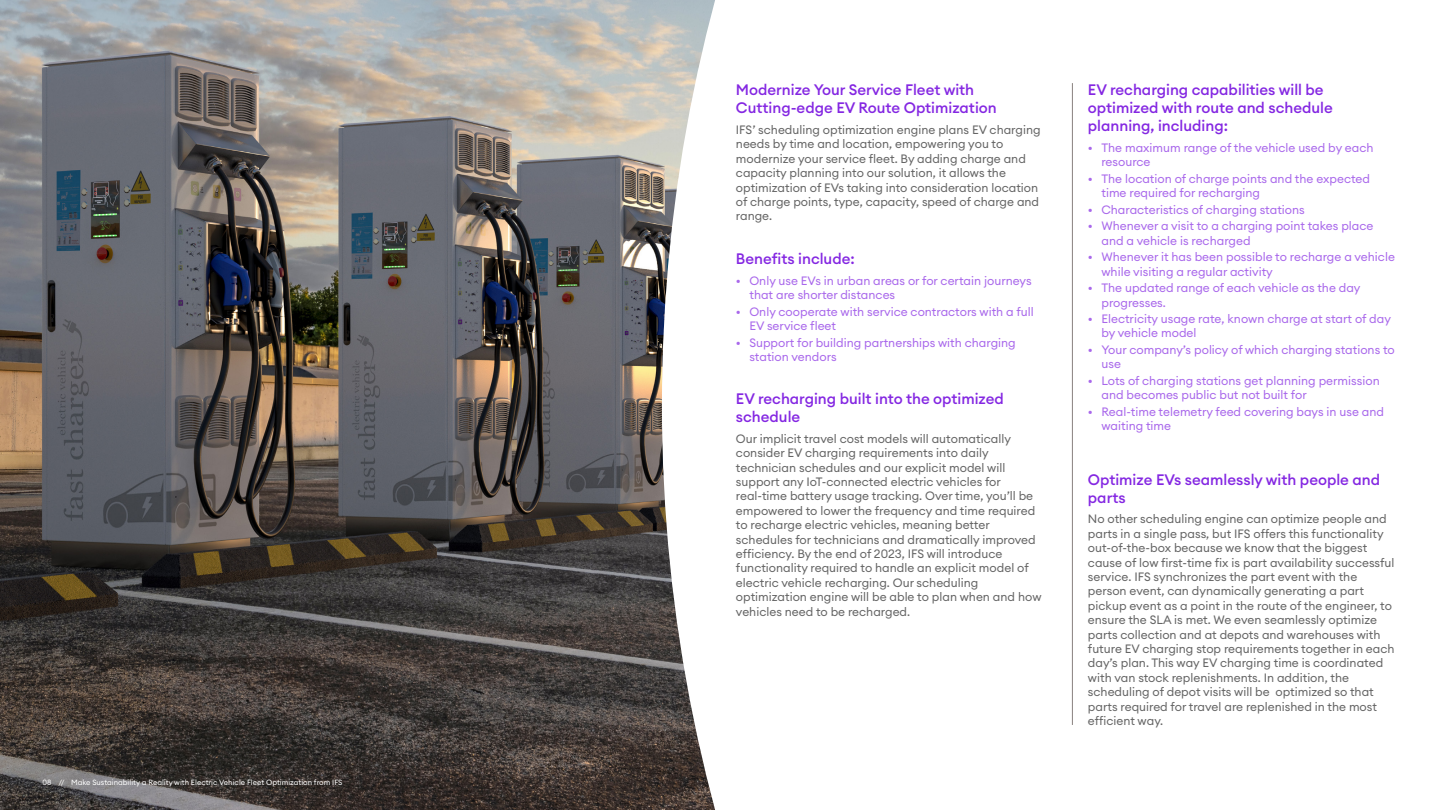
<style>
.page{position:relative;width:1440px;height:810px;background:#fff}
.page>*{position:absolute;margin:0;border:0;box-sizing:border-box;transform-origin:0 0}
.t1{font:500 15px/18px "Euclid Circular A";color:#8427e2}
.t2{font:12px/14.4px "Euclid Circular A";color:#656565}
.t3{font:12px/14.4px "Euclid Circular A";color:#a968eb}
.t4{font:7.5px "Euclid Circular A";color:#fff}
</style>
<div class="page">
<img style="left:0;top:0;width:662px;height:810px">
<svg style="left:662px;top:0;width:410px;height:810px"></svg>
<hr style="left:1072px;top:83px;width:1px;height:642px;background:#88817e">
<p class="t4" style="left:43px;top:778px;width:302px">08 // Make Sustainability a Reality with Electric Vehicle Fleet Optimization from IFS</p>
<p class="t1" style="left:736px;top:81px;width:262px">Modernize Your Service Fleet with<br>Cutting-edge EV Route Optimization</p>
<p class="t2" style="left:736px;top:122px;width:306px">IFS’ scheduling optimization engine plans EV charging needs by time and location, empowering you to modernize your service fleet. By adding charge and capacity planning into our solution, it allows the optimization of EVs taking into consideration location of charge points, type, capacity, speed of charge and range.</p>
<p class="t1" style="left:736px;top:250px;width:120px">Benefits include:</p>
<p class="t3" style="left:749px;top:273px;width:284px;text-indent:-14px">• Only use EVs in urban areas or for certain journeys that are shorter distances</p>
<p class="t3" style="left:749px;top:304px;width:286px;text-indent:-14px">• Only cooperate with service contractors with a full<br>EV service fleet</p>
<p class="t3" style="left:749px;top:335px;width:268px;text-indent:-14px">• Support for building partnerships with charging station vendors</p>
<p class="t1" style="left:736px;top:390px;width:270px">EV recharging built into the optimized schedule</p>
<p class="t2" style="left:736px;top:431px;width:307px">Our implicit travel cost models will automatically consider EV charging requirements into daily technician schedules and our explicit model will support any IoT-connected electric vehicles for real-time battery usage tracking. Over time, you’ll be empowered to lower the frequency and time required to recharge electric vehicles, meaning better schedules for technicians and dramatically improved efficiency. By the end of 2023, IFS will introduce functionality required to handle an explicit model of electric vehicle recharging. Our scheduling optimization engine will be able to plan when and how vehicles need to be recharged.</p>
<p class="t1" style="left:1088px;top:81px;width:246px">EV recharging capabilities will be optimized with route and schedule planning, including:</p>
<p class="t3" style="left:1101px;top:140px;width:274px;text-indent:-14px">• The maximum range of the vehicle used by each resource</p>
<p class="t3" style="left:1101px;top:171px;width:270px;text-indent:-14px">• The location of charge points and the expected time required for recharging</p>
<p class="t3" style="left:1088px;top:202px;width:218px">• Characteristics of charging stations</p>
<p class="t3" style="left:1101px;top:219px;width:274px;text-indent:-14px">• Whenever a visit to a charging point takes place and a vehicle is recharged</p>
<p class="t3" style="left:1101px;top:250px;width:295px;text-indent:-14px">• Whenever it has been possible to recharge a vehicle while visiting a regular activity</p>
<p class="t3" style="left:1101px;top:281px;width:261px;text-indent:-14px">• The updated range of each vehicle as the day progresses.</p>
<p class="t3" style="left:1101px;top:312px;width:291px;text-indent:-14px">• Electricity usage rate, known charge at start of day by vehicle model</p>
<p class="t3" style="left:1101px;top:342px;width:295px;text-indent:-14px">• Your company’s policy of which charging stations to use</p>
<p class="t3" style="left:1101px;top:373px;width:280px;text-indent:-14px">• Lots of charging stations get planning permission and becomes public but not built for</p>
<p class="t3" style="left:1101px;top:404px;width:284px;text-indent:-14px">• Real-time telemetry feed covering bays in use and waiting time</p>
<p class="t1" style="left:1088px;top:470px;width:294px">Optimize EVs seamlessly with people and parts</p>
<p class="t2" style="left:1088px;top:512px;width:308px">No other scheduling engine can optimize people and parts in a single pass, but IFS offers this functionality out-of-the-box because we know that the biggest cause of low first-time fix is part availability successful service. IFS synchronizes the part event with the person event, can dynamically generating a part pickup event as a point in the route of the engineer, to ensure the SLA is met. We even seamlessly optimize parts collection and at depots and warehouses with future EV charging stop requirements together in each day’s plan. This way EV charging time is coordinated with van stock replenishments. In addition, the scheduling of depot visits will be optimized so that parts required for travel are replenished in the most efficient way.</p>
</div>
